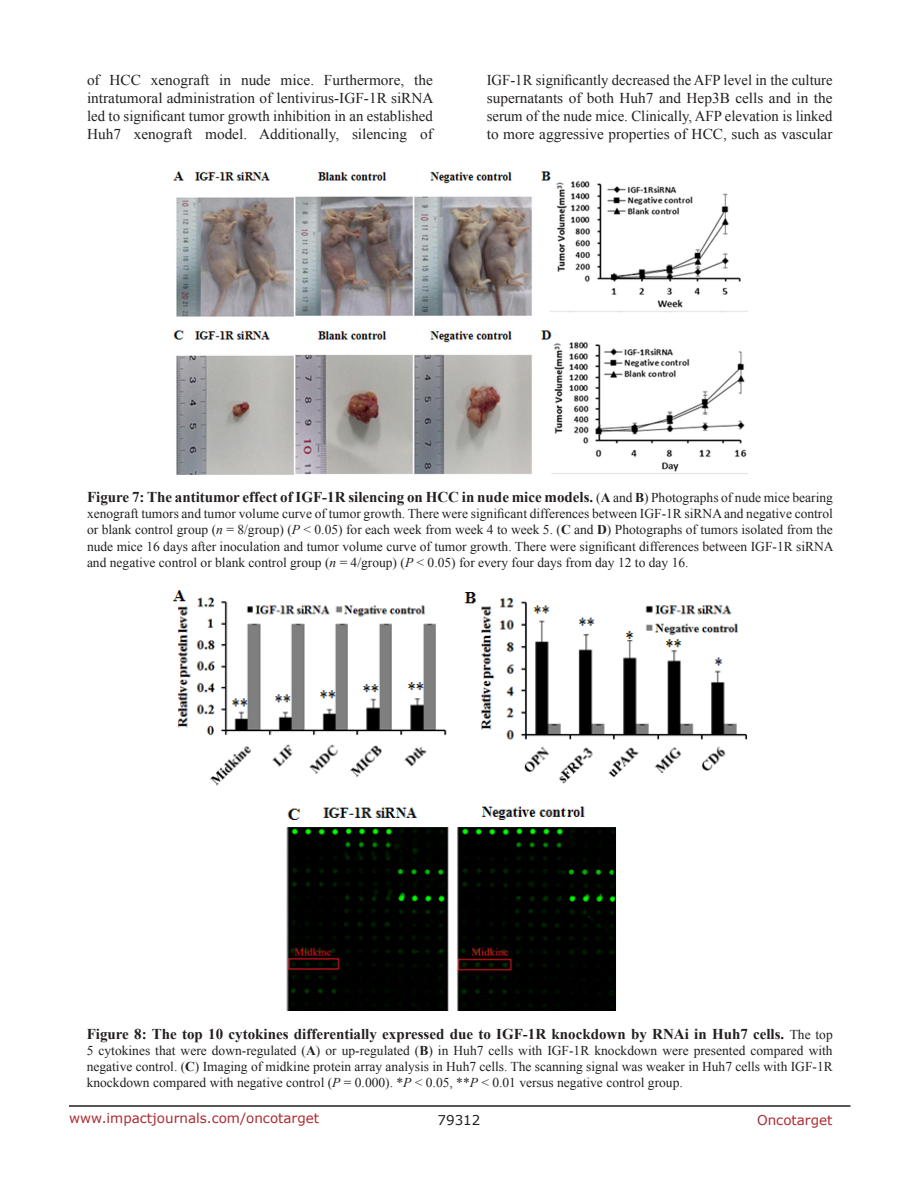
<style>
.page{position:relative;width:918px;height:1188px;background:#fff}
.page>*{position:absolute;margin:0;border:0;box-sizing:border-box;transform-origin:0 0}
.BodyText{font:15px/18px "Times New Roman";color:#231f20;text-align:justify}
.FigureText{font:700 15px "Times New Roman";color:#231f20}
.FigureText-2{font:13.5px/16.2px "Times New Roman";color:#231f20;text-align:justify}
.t1{font:13.5px "Verdana";color:#ac2b31}
.t2{font:13.5px "Verdana";color:#231f20}
.s1{font-weight:400;font-size:13.5px}
.s2{font-size:13.5px}
.s3{font-style:italic}
.s4{font-weight:700}
</style>
<div class="page">
<hr style="left:69px;top:1105px;width:781px;height:2px;background:#231f20">
<img style="left:173px;top:171px;width:574px;height:303px">
<img style="left:173px;top:591px;width:574px;height:420px">
<p class="BodyText" style="left:87px;top:71px;width:348px">of HCC xenograft in nude mice. Furthermore, the intratumoral administration of lentivirus-IGF-1R siRNA led to significant tumor growth inhibition in an established Huh7 xenograft model. Additionally, silencing of</p>
<p class="BodyText" style="left:487px;top:71px;width:347px">IGF-1R significantly decreased the AFP level in the culture supernatants of both Huh7 and Hep3B cells and in the serum of the nude mice. Clinically, AFP elevation is linked to more aggressive properties of HCC, such as vascular</p>
<p class="FigureText" style="left:87px;top:487px;width:748px">Figure 7: The antitumor effect of IGF-1R silencing on HCC in nude mice models. <span class="s1">(</span><span class="s2">A</span> <span class="s1">and</span> <span class="s2">B</span><span class="s1">) Photographs of nude mice bearing</span></p>
<p class="FigureText-2" style="left:87px;top:505px;width:748px">xenograft tumors and tumor volume curve of tumor growth. There were significant differences between IGF-1R siRNA and negative control or blank control group (<span class="s3">n</span> = 8/group) (<span class="s3">P</span> &lt; 0.05) for each week from week 4 to week 5. (<span class="s4">C</span> and <span class="s4">D</span>) Photographs of tumors isolated from the nude mice 16 days after inoculation and tumor volume curve of tumor growth. There were significant differences between IGF-1R siRNA and negative control or blank control group (<span class="s3">n</span> = 4/group) (<span class="s3">P</span> &lt; 0.05) for every four days from day 12 to day 16.</p>
<p class="FigureText" style="left:87px;top:1023px;width:748px">Figure 8: The top 10 cytokines differentially expressed due to IGF-1R knockdown by RNAi in Huh7 cells. <span class="s1">The top</span></p>
<p class="FigureText-2" style="left:87px;top:1042px;width:748px">5 cytokines that were down-regulated (<span class="s4">A</span>) or up-regulated (<span class="s4">B</span>) in Huh7 cells with IGF-1R knockdown were presented compared with negative control. (<span class="s4">C</span>) Imaging of midkine protein array analysis in Huh7 cells. The scanning signal was weaker in Huh7 cells with IGF-1R knockdown compared with negative control (<span class="s3">P</span> = 0.000). *<span class="s3">P</span> &lt; 0.05, **<span class="s3">P</span> &lt; 0.01 versus negative control group.</p>
<p class="t1" style="left:69px;top:1109px;width:252px">www.impactjournals.com/oncotarget</p>
<p class="t2" style="left:438px;top:1111px;width:44px">79312</p>
<p class="t1" style="left:757px;top:1111px;width:77px">Oncotarget</p>
</div>
